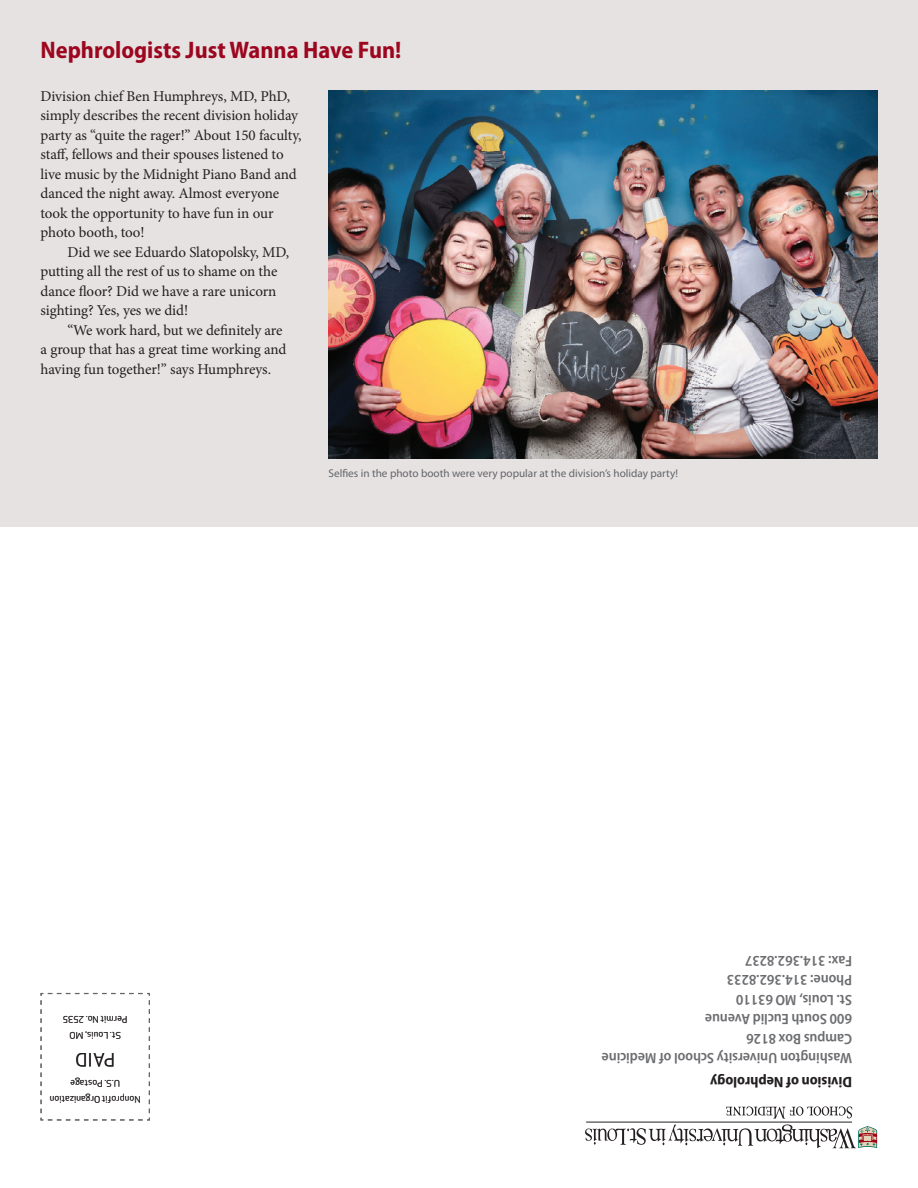
<style>
.page{position:relative;width:918px;height:1188px;background:#fff}
.page>*{position:absolute;margin:0;border:0;box-sizing:border-box;transform-origin:0 0}
.Subhead{font:700 semi-condensed 24px "Myriad Pro";color:#9d061f}
.t1{font:18px "Apex Sans";color:#231f20}
.Body_No_Indent{font:15px/19.5px "Minion Pro";letter-spacing:-.005em;color:#231f20}
.Body_Indent{font:15px/19.5px "Minion Pro";letter-spacing:-.01em;color:#231f20}
.Sidebar_body{font:600 semi-condensed 15px/19.5px "Myriad Pro";letter-spacing:-.005em;color:#6c6d70}
.Sidebar_body_bold{font:700 semi-condensed 15px "Myriad Pro";letter-spacing:-.005em;color:#231f20}
.Captions{font:11.25px "Myriad Pro";color:#63656a}
.t2{font:9px/16.5px "Apex Sans";letter-spacing:-.01em;color:#231f20;text-align:center}
</style>
<div class="page">
<svg style="left:585px;top:1106px;width:292px;height:42px"></svg>
<svg style="left:40px;top:992px;width:110px;height:129px"></svg>
<div style="left:0;top:0;width:918px;height:526px;background:#e6e2e2"></div>
<img style="left:328px;top:90px;width:550px;height:369px">
<p class="Subhead" style="left:40px;top:37px;width:362px">Nephrologists Just Wanna Have Fun!</p>
<p class="Body_No_Indent" style="left:40px;top:86px;width:263px">Division chief Ben Humphreys, MD, PhD, simply describes the recent division holiday party as “quite the rager!” About 150 faculty, staff, fellows and their spouses listened to live music by the Midnight Piano Band and danced the night away. Almost everyone took the opportunity to have fun in our photo booth, too!</p>
<p class="Body_Indent" style="left:40px;top:242px;width:250px;text-indent:27px">Did we see Eduardo Slatopolsky, MD, putting all the rest of us to shame on the dance floor? Did we have a rare unicorn sighting? Yes, yes we did!</p>
<p class="Body_Indent" style="left:40px;top:320px;width:247px;text-indent:27px">“We work hard, but we definitely are a group that has a great time working and having fun together!” says Humphreys.</p>
<p class="Captions" style="left:328px;top:466px;width:351px">Selfies in the photo booth were very popular at the division’s holiday party!</p>
<p class="t2" style="left:128px;top:1045px;width:66px;rotate:-180deg">St. Louis, MO<br>Permit No. 2535</p>
<p class="t1" style="left:115px;top:1074px;width:41px;rotate:-180deg">PAID</p>
<p class="t2" style="left:141px;top:1109px;width:93px;rotate:-180deg">Nonprofit Organization<br>U.S. Postage</p>
<p class="Sidebar_body" style="left:852px;top:1068px;width:252px;rotate:-180deg">Washington University School of Medicine<br>Campus Box 8126<br>600 South Euclid Avenue<br>St. Louis, MO 63110<br>Phone: 314.362.8233<br>Fax: 314.362.8237</p>
<p class="Sidebar_body_bold" style="left:852px;top:1091px;width:143px;rotate:-180deg">Division of Nephrology</p>
</div>
